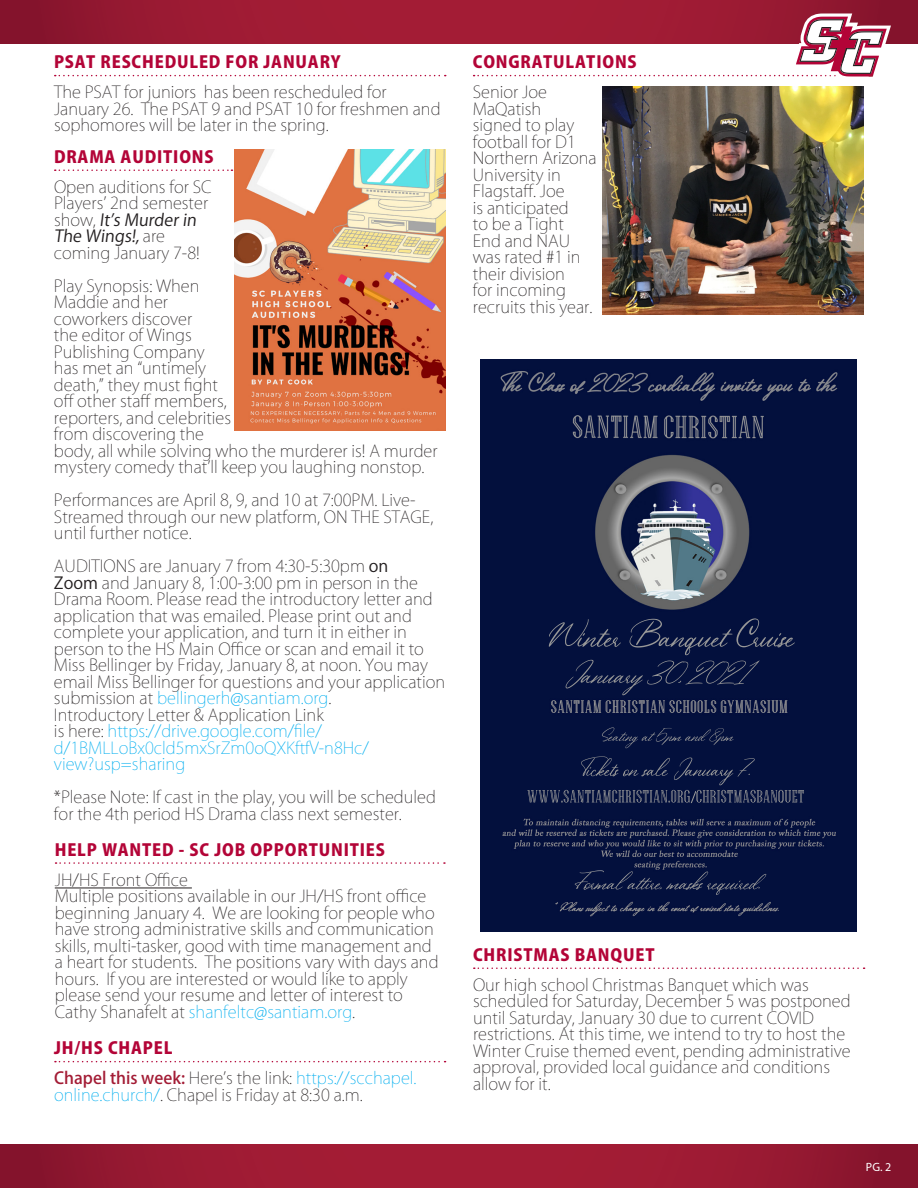
<style>
.page{position:relative;width:918px;height:1188px;background:#fff}
.page>*{position:absolute;margin:0;border:0;box-sizing:border-box;transform-origin:0 0}
.t1{font:200 16.5px/16.5px "Koz Go Pr 6 N";color:#231f20}
.t2{font:800 16.5px "Koz Go Pro";letter-spacing:.05em;color:#b30437}
.t3{font:12px "Myriad Pro";color:#fff}
.s1{font-weight:400}
.s2{color:#00aeef}
.s3{font-weight:500;color:#a31c35}
</style>
<div class="page">
<svg style="left:0;top:0;width:918px;height:43px;background:#991932"></svg>
<svg style="left:0;top:1145px;width:918px;height:43px;background:#991932"></svg>
<svg style="left:474px;top:967px;width:391px;height:2px"></svg>
<svg style="left:55px;top:169px;width:177px;height:2px"></svg>
<img style="left:480px;top:359px;width:376px;height:572px">
<img style="left:575px;top:870px;width:29px;height:19px">
<img style="left:602px;top:728px;width:64px;height:13px">
<img style="left:566px;top:660px;width:193px;height:29px">
<svg style="left:55px;top:1061px;width:391px;height:1px"></svg>
<svg style="left:56px;top:862px;width:389px;height:2px"></svg>
<hr style="left:55px;top:888px;width:137px;height:1px;background:#231f20">
<svg style="left:55px;top:75px;width:391px;height:1px"></svg>
<img style="left:602px;top:86px;width:262px;height:228px">
<svg style="left:474px;top:13px;width:417px;height:64px"></svg>
<img style="left:234px;top:149px;width:212px;height:282px">
<p class="t2" style="left:54px;top:51px;width:11px">PSAT</p>
<p class="t2" style="left:101px;top:51px;width:242px">RESCHEDULED FOR JANUARY</p>
<p class="t1" style="left:54px;top:84px;width:388px">The PSAT for juniors has been rescheduled for<br>January 26. The PSAT 9 and PSAT 10 for freshmen and sophomores will be later in the spring.</p>
<p class="t2" style="left:54px;top:146px;width:161px">DRAMA AUDITIONS</p>
<p class="t1" style="left:54px;top:179px;width:159px">Open auditions for SC<br>Players’ 2nd semester s h ow, <span class="s1">It’s Murderin<br>The Wings!,</span> a re coming January 7-8!</p>
<p class="t1" style="left:54px;top:278px;width:385px">Play Synopsis: When<br>Maddie and her<br>coworkers discover<br>the editor of Wings<br>Publishing Company<br>has met an “untimely<br>death,” they must fight<br>off other staff members,<br>reporters, and celebrities<br>from discovering the<br>body, all while solving who the murderer is! A murder mystery comedy that’ll keep you laughing nonstop.</p>
<p class="t1" style="left:54px;top:492px;width:381px">Performances are April 8, 9, and 10 at 7:00PM. Live-<br>Streamed through our new platform, ON THE STAGE, until further notice.</p>
<p class="t1" style="left:54px;top:558px;width:393px">AUDITIONS are January 7 from 4:30-5:30pm <span class="s1">on<br>Zoom</span> and January 8, 1:00-3:00 pm in person in the Drama Room. Please read the introductory letter and application that was emailed. Please print out and complete your application, and turn it in either in person to the HS Main Office or scan and email it to Miss Bellinger by Friday, January 8, at noon. You may email Miss Bellinger for questions and your application submission at <span class="s2">bellingerh@santiam.org</span>.<br>Introductory Letter &amp; Application Link<br>is here: <span class="s2">https://drive.google.com/file/ d/1BMLLoBx0cld5mxSrZm0oQXKftfV-n8Hc/ view?usp=sharing</span></p>
<p class="t1" style="left:54px;top:789px;width:383px">*Please Note: If cast in the play, you will be scheduled for the 4th period HS Drama class next semester.</p>
<p class="t2" style="left:55px;top:839px;width:332px">HELP WANTED - SC JOB OPPORTUNITIES</p>
<p class="t1" style="left:55px;top:872px;width:385px">JH/HS Front Office<br>Multiple positions available in our JH/HS front office beginning January 4. We are looking for people who have strong administrative skills and communication skills, multi-tasker, good with time management and a heart for students. The positions vary with days and hours. If you are interested or would like to apply please send your resume and letter of interest to Cathy Shanafelt at <span class="s2">shanfeltc@santiam.org</span>.</p>
<p class="t2" style="left:54px;top:1037px;width:120px">JH/HS CHAPEL</p>
<p class="t1" style="left:54px;top:1070px;width:364px"><span class="s3">Chapel this week:</span> Here’s the link: <span class="s2">https://scchapel. online.church/</span>. Chapel is Friday at 8:30 a.m.</p>
<p class="t2" style="left:473px;top:51px;width:165px">CONGRATULATIONS</p>
<p class="t1" style="left:473px;top:84px;width:125px">Senior Joe<br>MaQatish<br>signed to play football for D1<br>Northern Arizona<br>University in<br>Flagstaff. Joe<br>is anticipated<br>to be a Tight<br>End and NAU was rated #1 in their division<br>for incoming recruits this year.</p>
<p class="t2" style="left:473px;top:944px;width:183px">CHRISTMAS BANQUET</p>
<p class="t1" style="left:473px;top:977px;width:379px">Our high school Christmas Banquet which was scheduled for Saturday, December 5 was postponed until Saturday, January 30 due to current COVID restrictions. At this time, we intend to try to host the Winter Cruise themed event, pending administrative approval, provided local guidance and conditions allow for it.</p>
<p class="t3" style="left:866px;top:1159px;width:27px">pg. 2</p>
</div>
